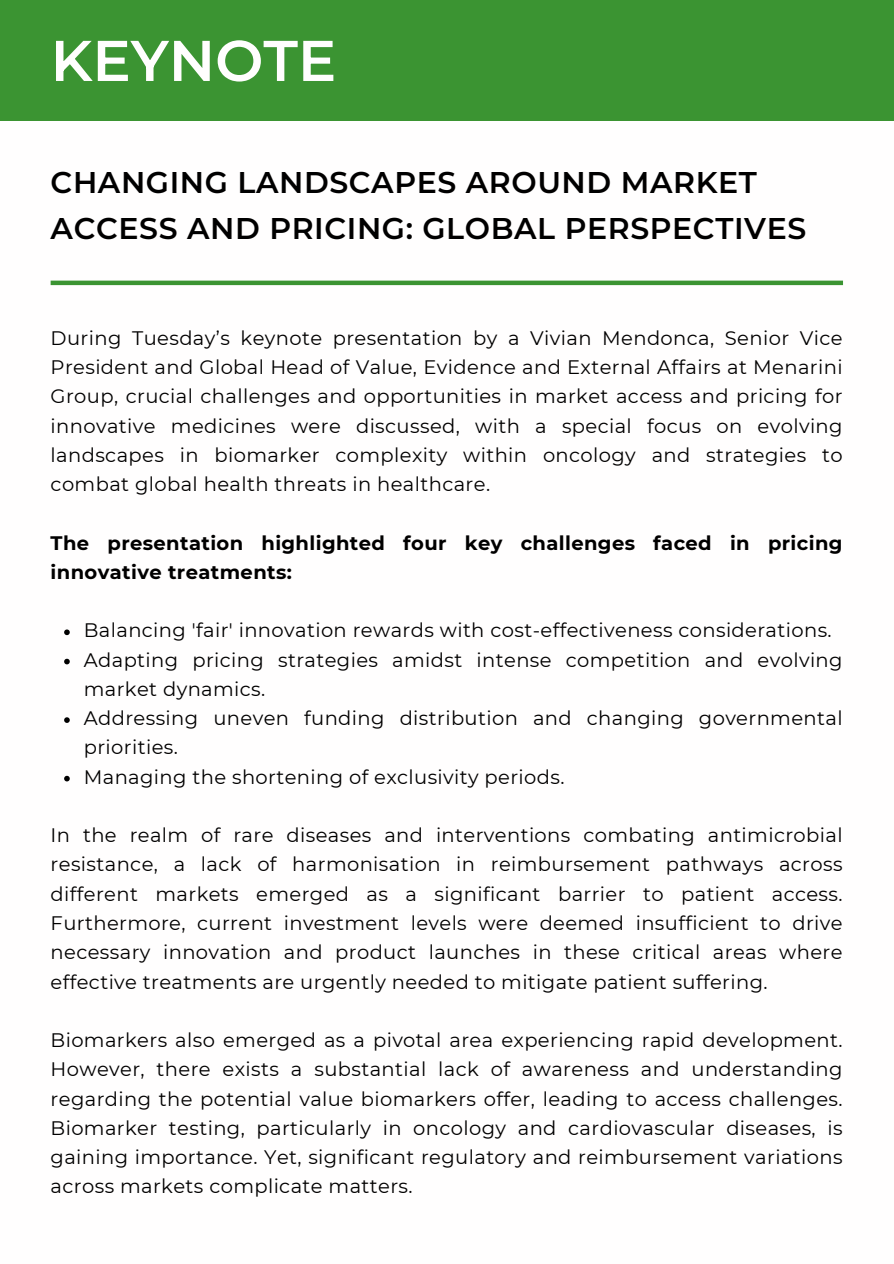
<style>
.page{position:relative;width:894px;height:1264px;background:#fff}
.page>*{position:absolute;margin:0;border:0;box-sizing:border-box;transform-origin:0 0}
.t1{font:600 57.3px "Montserrat";color:#fffefe}
.t2{font:600 30px/46.2px "Montserrat";letter-spacing:.02em;color:#000}
.t3{font:19.5px/29.2px "Montserrat";letter-spacing:.02em;color:#000;text-align:justify}
.t4{font:700 19.5px/29.2px "Montserrat";letter-spacing:.02em;color:#000}
</style>
<div class="page">
<div style="left:51px;top:280px;width:791px;height:5px;background:#3b9432"></div>
<div style="left:0;top:0;width:893px;height:121px;background:#3b9432"></div>
<svg style="left:64px;top:629px;width:6px;height:6px"></svg>
<svg style="left:64px;top:658px;width:6px;height:6px"></svg>
<svg style="left:64px;top:717px;width:6px;height:6px"></svg>
<svg style="left:64px;top:775px;width:6px;height:6px"></svg>
<h2 class="t1" style="left:51px;top:25px;width:287px">KEYNOTE</h2>
<h1 class="t2" style="left:51px;top:159px;width:757px">CHANGING LANDSCAPES AROUND MARKET<br>ACCESS AND PRICING: GLOBAL PERSPECTIVES</h1>
<p class="t3" style="left:51px;top:323px;width:793px">During Tuesday’s keynote presentation by a Vivian Mendonca, Senior Vice President and Global Head of Value, Evidence and External Affairs at Menarini Group, crucial challenges and opportunities in market access and pricing for innovative medicines were discussed, with a special focus on evolving landscapes in biomarker complexity within oncology and strategies to combat global health threats in healthcare.</p>
<h3 class="t4" style="left:51px;top:528px;width:793px">The presentation highlighted four key challenges faced in pricing innovative treatments:</h3>
<p class="t3" style="left:84px;top:615px;width:749px">Balancing 'fair' innovation rewards with cost-effectiveness considerations.</p>
<p class="t3" style="left:84px;top:645px;width:760px">Adapting pricing strategies amidst intense competition and evolving market dynamics.</p>
<p class="t3" style="left:84px;top:703px;width:760px">Addressing uneven funding distribution and changing governmental priorities.</p>
<p class="t3" style="left:84px;top:762px;width:482px">Managing the shortening of exclusivity periods.</p>
<p class="t3" style="left:51px;top:820px;width:793px">In the realm of rare diseases and interventions combating antimicrobial resistance, a lack of harmonisation in reimbursement pathways across different markets emerged as a significant barrier to patient access.<br>Furthermore, current investment levels were deemed insufficient to drive necessary innovation and product launches in these critical areas where effective treatments are urgently needed to mitigate patient suffering.</p>
<p class="t3" style="left:51px;top:1025px;width:793px">Biomarkers also emerged as a pivotal area experiencing rapid development.<br>However, there exists a substantial lack of awareness and understanding regarding the potential value biomarkers offer, leading to access challenges.<br>Biomarker testing, particularly in oncology and cardiovascular diseases, is gaining importance. Yet, significant regulatory and reimbursement variations across markets complicate matters.</p>
</div>
